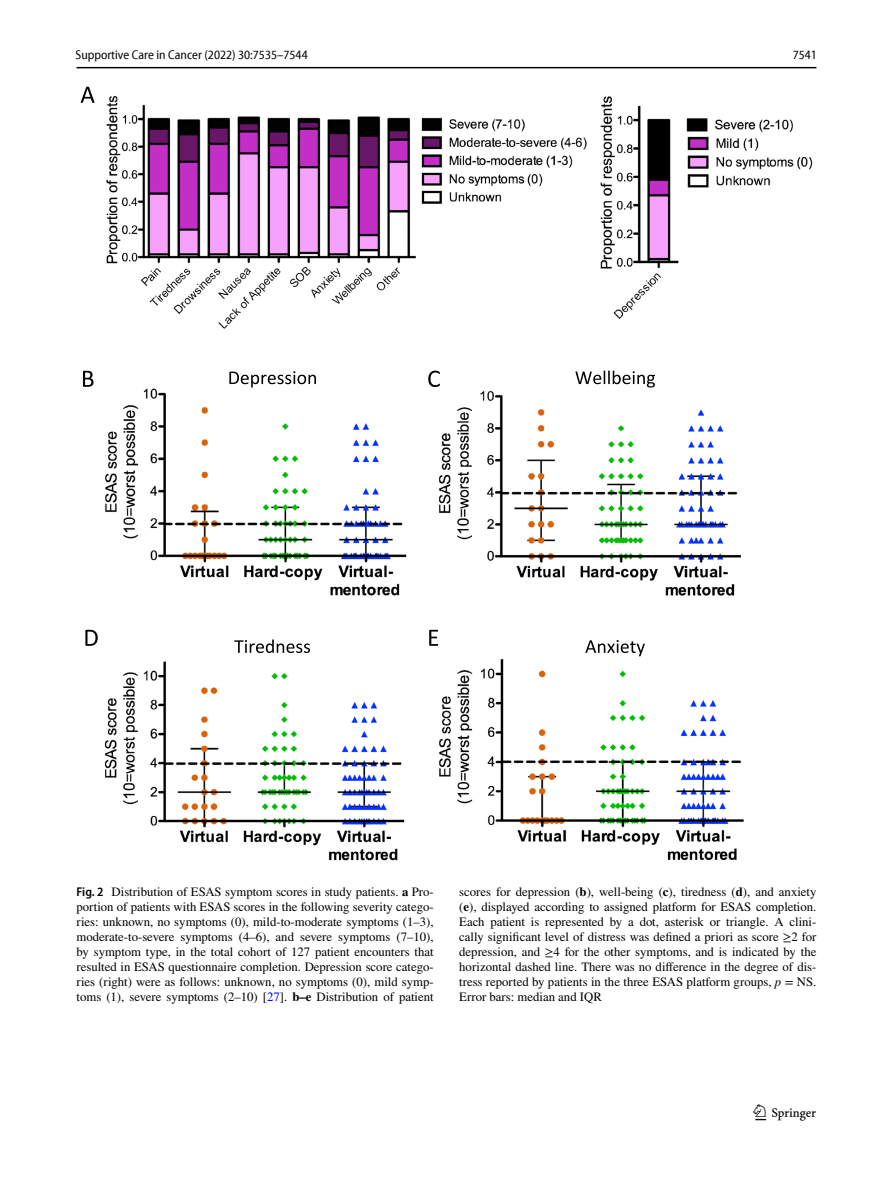
<style>
.page{position:relative;width:893px;height:1187px;background:#fff}
.page>*{position:absolute;margin:0;border:0;box-sizing:border-box;transform-origin:0 0}
.t1{font:22.5px "Springnew Regular 3";color:#000}
.t2{font:12.75px/15px "STIX";color:#000;text-align:justify}
.t3{font:semi-condensed 12.75px "Myriad Pro Unic";color:#000}
.s1{font-family:"Myriad Pro";font-weight:600;font-stretch:semi-condensed}
.s2{font-weight:700}
.s3{color:#00f}
.s4{font-style:italic}
</style>
<div class="page">
<hr style="left:77px;top:67px;width:739px;height:1px;background:#000">
<img style="left:104px;top:96px;width:708px;height:764px">
<svg style="left:429px;top:629px;width:9px;height:16px"></svg>
<svg style="left:81px;top:87px;width:14px;height:16px"></svg>
<svg style="left:83px;top:371px;width:11px;height:16px"></svg>
<svg style="left:229px;top:371px;width:87px;height:16px"></svg>
<svg style="left:428px;top:370px;width:12px;height:17px"></svg>
<svg style="left:575px;top:370px;width:80px;height:17px"></svg>
<svg style="left:234px;top:639px;width:76px;height:14px"></svg>
<svg style="left:85px;top:629px;width:13px;height:16px"></svg>
<svg style="left:585px;top:640px;width:60px;height:16px"></svg>
<p class="t3" style="left:76px;top:50px;width:234px">Supportive Care in Cancer (2022) 30:7535–7544</p>
<p class="t3" style="left:793px;top:50px;width:26px">7541</p>
<p class="t2" style="left:77px;top:884px;width:359px"><span class="s1">Fig. 2</span> Distribution of ESAS symptom scores in study patients. <span class="s2">a</span> Pro&shy;portion of patients with ESAS scores in the following severity catego&shy;ries: unknown, no symptoms (0), mild-to-moderate symptoms (1–3), moderate-to-severe symptoms (4–6), and severe symptoms (7–10), by symptom type, in the total cohort of 127 patient encounters that resulted in ESAS questionnaire completion. Depression score catego&shy;ries (right) were as follows: unknown, no symptoms (0), mild symp&shy;toms (1), severe symptoms (2–10) [<span class="s3">27</span>]. <span class="s2">b–e</span> Distribution of patient</p>
<p class="t2" style="left:459px;top:884px;width:359px">scores for depression (<span class="s2">b</span>), well-being (<span class="s2">c</span>), tiredness (<span class="s2">d</span>), and anxiety (<span class="s2">e</span>), displayed according to assigned platform for ESAS completion.<br>Each patient is represented by a dot, asterisk or triangle. A clini&shy;cally significant level of distress was defined a priori as score ≥2 for depression, and ≥4 for the other symptoms, and is indicated by the horizontal dashed line. There was no difference in the degree of dis&shy;tress reported by patients in the three ESAS platform groups, <span class="s4">p</span> = NS.<br>Error bars: median and IQR</p>
<h1 class="t1" style="left:755px;top:1104px;width:62px">1 3</h1>
</div>
